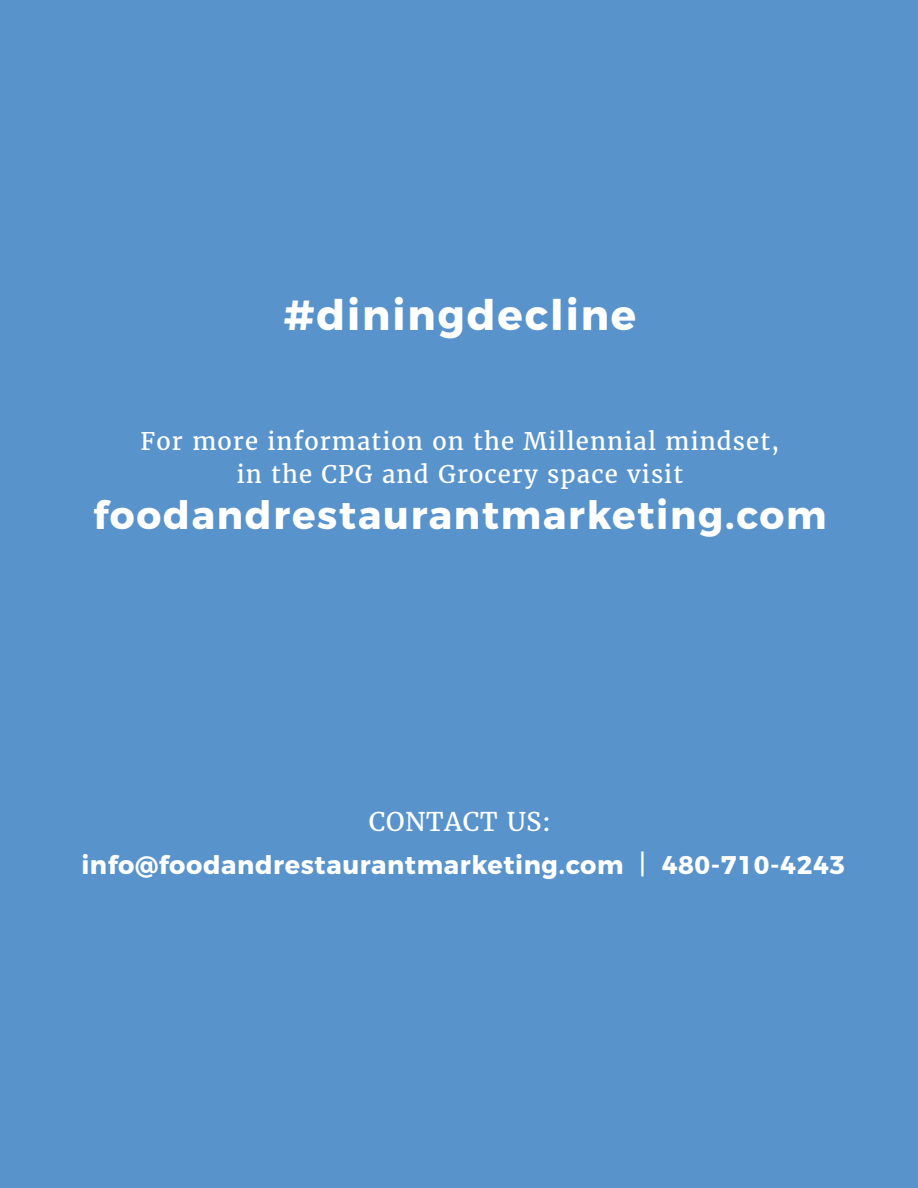
<style>
.page{position:relative;width:918px;height:1188px;background:#5893cc}
.page>*{position:absolute;margin:0;border:0;box-sizing:border-box;transform-origin:0 0}
.t1{font:700 42px "Montserrat";letter-spacing:.045em;color:#fff}
.t2{font:700 39px "Montserrat";letter-spacing:.045em;color:#fff}
.t3{font:700 25.5px "Montserrat";letter-spacing:.025em;color:#fff}
.t4{font:25.5px "Merriweather";letter-spacing:.025em;color:#fff}
.t5{font:24px/32.4px "Merriweather";letter-spacing:.045em;color:#fff;text-align:center}
.s1{font-family:"Merriweather";font-weight:400}
</style>
<div class="page">
<h1 class="t1" style="left:284px;top:289px;width:354px">#diningdecline</h1>
<p class="t5" style="left:141px;top:425px;width:640px">For more information on the Millennial mindset, in the CPG and Grocery space visit</p>
<h2 class="t2" style="left:93px;top:491px;width:735px">foodandrestaurantmarketing.com</h2>
<p class="t4" style="left:369px;top:805px;width:184px">CONTACT US:</p>
<p class="t3" style="left:81px;top:849px;width:765px">info@foodandrestaurantmarketing.com <span class="s1">|</span> 480-710-4243</p>
</div>
